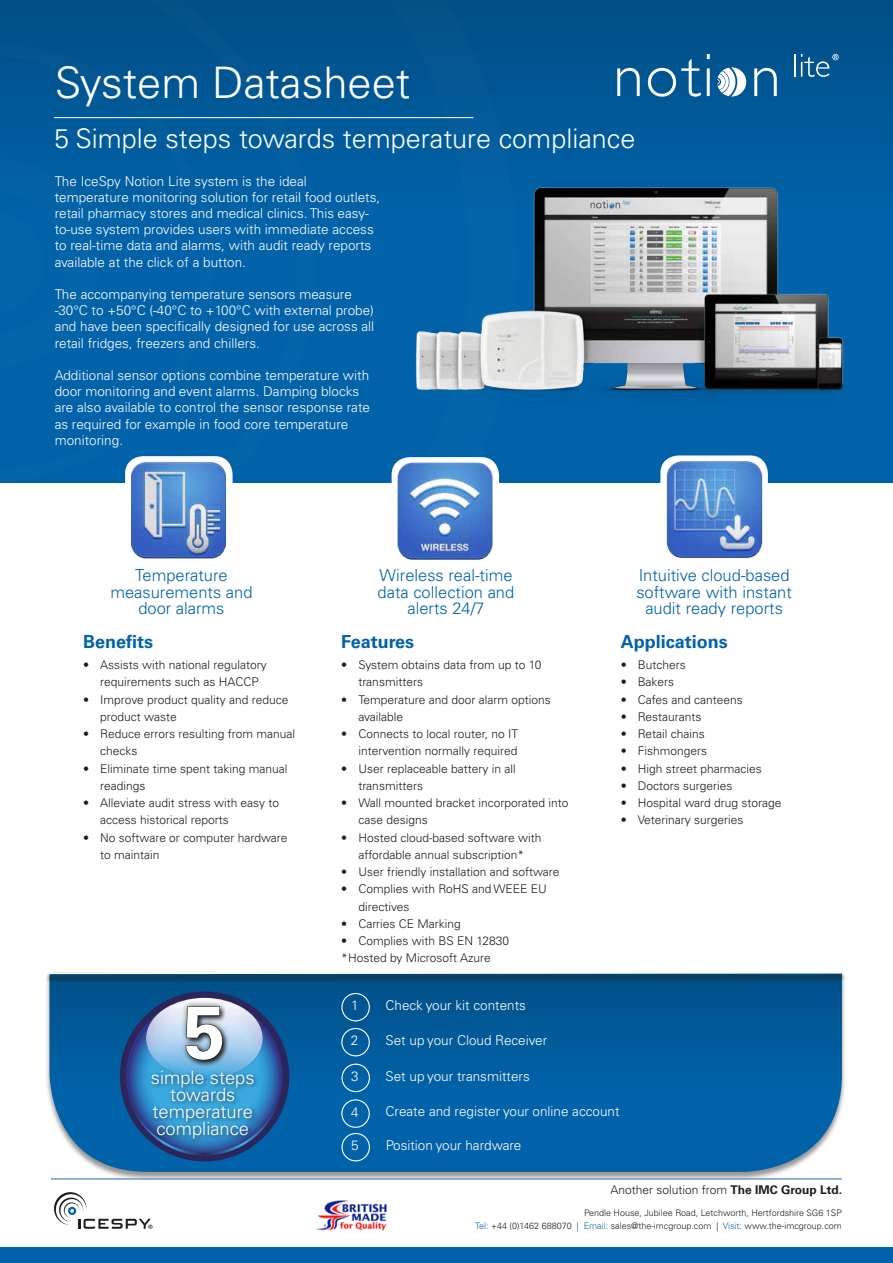
<style>
.page{position:relative;width:893px;height:1263px;background:#fff}
.page>*{position:absolute;margin:0;border:0;box-sizing:border-box;transform-origin:0 0}
.t1{font:700 74.4px "Univers LT Pro 65";color:#fff}
.t2{font:300 43.5px "Univers LT Pro 45";color:#fff}
.t3{font:300 27px "Univers LT Pro 45";color:#fff}
.t4{font:300 18.3px/16.8px "Univers LT Pro 45";color:#fff;text-align:center}
.t5{font:700 18px "Univers LT Pro 65";color:#0062a8}
.t6{font:300 16.5px/16.5px "Univers LT Pro 45";color:#0062a8;text-align:center}
.t7{font:300 13.5px/16.2px "Univers LT Pro 45";color:#fff}
.t8{font:300 12px/17.2px "Univers LT Pro 45";color:#1d1d1b}
.t9{font:300 9px/13.5px "Univers LT Pro 45";color:#1d1d1b;text-align:right}
.s1{font-family:"Univers LT Pro 65";font-weight:700}
.s2{color:#0062a8}
</style>
<div class="page">
<div style="left:0;top:0;width:893px;height:483px;background:linear-gradient(to bottom,#005490,#0067b0)"></div>
<svg style="left:315px;top:0;width:202px;height:483px;background:#005c9d"></svg>
<svg style="left:0;top:0;width:315px;height:483px;background:#005b9c"></svg>
<svg style="left:0;top:44px;width:213px;height:437px;background:#005ea1"></svg>
<div style="left:0;top:158px;width:99px;height:209px;background:#0463a8"></div>
<hr style="left:54px;top:117px;width:419px;height:1px;background:#fff">
<div style="left:45px;top:972px;width:801px;height:209px;background:#1d1d1b;opacity:.46"></div>
<svg style="left:50px;top:983px;width:792px;height:189px;background:#0761a1"></svg>
<div style="left:45px;top:971px;width:801px;height:12px;background:#1d1d1b;opacity:.96"></div>
<svg style="left:49px;top:971px;width:793px;height:3px"></svg>
<div style="left:120px;top:991px;width:169px;height:170px;background:#2b255c;border-radius:50%"></div>
<svg style="left:126px;top:998px;width:157px;height:157px;background:#4680b0"></svg>
<div style="left:125px;top:456px;width:108px;height:73px;background:#fff;border-radius:18px"></div>
<img style="left:131px;top:461px;width:94px;height:97px">
<div style="left:392px;top:457px;width:107px;height:81px;background:#fff;border-radius:18px"></div>
<img style="left:398px;top:462px;width:94px;height:98px">
<div style="left:660px;top:455px;width:108px;height:81px;background:#fff;border-radius:18px"></div>
<img style="left:665px;top:457px;width:99px;height:102px">
<div style="left:341px;top:1028px;width:29px;height:28px;border:1px solid #fff;border-radius:50%"></div>
<div style="left:341px;top:1064px;width:29px;height:28px;border:1px solid #fff;border-radius:50%"></div>
<div style="left:341px;top:1099px;width:29px;height:29px;border:1px solid #fff;border-radius:50%"></div>
<div style="left:341px;top:1133px;width:29px;height:28px;border:1px solid #fff;border-radius:50%"></div>
<img style="left:402px;top:176px;width:443px;height:229px">
<div style="left:341px;top:993px;width:29px;height:28px;border:1px solid #fff;border-radius:50%"></div>
<svg style="left:617px;top:68px;width:23px;height:28px"></svg>
<hr style="left:707px;top:68px;width:3px;height:28px;background:#fff">
<svg style="left:707px;top:54px;width:3px;height:5px"></svg>
<svg style="left:648px;top:59px;width:53px;height:38px;background:#3377a7"></svg>
<svg style="left:754px;top:68px;width:23px;height:28px"></svg>
<svg style="left:795px;top:54px;width:44px;height:23px"></svg>
<svg style="left:717px;top:67px;width:29px;height:30px"></svg>
<div style="left:0;top:1248px;width:893px;height:15px;background:#0062a8"></div>
<hr style="left:51px;top:1178px;width:791px;height:2px;background:#6b98cc">
<svg style="left:54px;top:1192px;width:99px;height:37px"></svg>
<img style="left:316px;top:1200px;width:71px;height:31px">
<h2 class="t2" style="left:55px;top:56px;width:357px">System Datasheet</h2>
<h3 class="t3" style="left:54px;top:122px;width:583px">5 Simple steps towards temperature compliance</h3>
<p class="t7" style="left:55px;top:173px;width:327px">The IceSpy Notion Lite system is the ideal temperature monitoring solution for retail food outlets, retail pharmacy stores and medical clinics. This easy&shy;to-use system provides users with immediate access to real-time data and alarms, with audit ready reports available at the click of a button.</p>
<p class="t7" style="left:55px;top:286px;width:321px">The accompanying temperature sensors measure -30°C to +50°C (-40°C to +100°C with external probe) and have been specifically designed for use across all retail fridges, freezers and chillers.</p>
<p class="t7" style="left:55px;top:367px;width:317px">Additional sensor options combine temperature with door monitoring and event alarms. Damping blocks are also available to control the sensor response rate as required for example in food core temperature monitoring.</p>
<h3 class="t6" style="left:110px;top:567px;width:144px">Temperature measurements and door alarms</h3>
<h3 class="t6" style="left:378px;top:567px;width:138px">Wireless real-time data collection and alerts 24/7</h3>
<h3 class="t6" style="left:636px;top:567px;width:157px">Intuitive cloud-based software with instant audit ready reports</h3>
<h3 class="t5" style="left:83px;top:630px;width:72px">Benefits</h3>
<p class="t8" style="left:100px;top:656px;width:168px;text-indent:-17px">• Assists with national regulatory requirements such as HACCP</p>
<p class="t8" style="left:100px;top:691px;width:190px;text-indent:-17px">• Improve product quality and reduce product waste</p>
<p class="t8" style="left:100px;top:725px;width:196px;text-indent:-17px">• Reduce errors resulting from manual checks</p>
<p class="t8" style="left:100px;top:760px;width:189px;text-indent:-17px">• Eliminate time spent taking manual readings</p>
<p class="t8" style="left:100px;top:794px;width:180px;text-indent:-17px">• Alleviate audit stress with easy to access historical reports</p>
<p class="t8" style="left:100px;top:829px;width:189px;text-indent:-17px">• No software or computer hardware to maintain</p>
<h1 class="t1" style="left:184px;top:988px;width:43px">5</h1>
<h3 class="t4" style="left:151px;top:1069px;width:105px">simple steps towards temperature compliance</h3>
<h3 class="t5" style="left:341px;top:630px;width:74px">Features</h3>
<p class="t8" style="left:358px;top:656px;width:185px;text-indent:-17px">• System obtains data from up to 10 transmitters</p>
<p class="t8" style="left:358px;top:691px;width:194px;text-indent:-17px">• Temperature and door alarm options available</p>
<p class="t8" style="left:341px;top:725px;width:178px;text-align:right">• Connects to local router, no IT intervention normally required</p>
<p class="t8" style="left:358px;top:760px;width:159px;text-indent:-17px">• User replaceable battery in all transmitters</p>
<p class="t8" style="left:358px;top:794px;width:212px;text-indent:-17px">• Wall mounted bracket incorporated into case designs</p>
<p class="t8" style="left:341px;top:829px;width:202px;text-align:center">• Hosted cloud-based software with affordable annual subscription*</p>
<p class="t8" style="left:341px;top:863px;width:220px">• User friendly installation and software</p>
<p class="t8" style="left:358px;top:880px;width:190px;text-indent:-17px">• Complies with RoHS and WEEE EU directives</p>
<p class="t8" style="left:341px;top:915px;width:121px">• Carries CE Marking</p>
<p class="t8" style="left:341px;top:932px;width:169px">• Complies with BS EN 12830 *Hosted by Microsoft Azure</p>
<h3 class="t5" style="left:621px;top:630px;width:109px">Applications</h3>
<p class="t8" style="left:621px;top:656px;width:67px">• Butchers</p>
<p class="t8" style="left:621px;top:673px;width:55px">• Bakers</p>
<p class="t8" style="left:621px;top:691px;width:123px">• Cafes and canteens</p>
<p class="t8" style="left:621px;top:708px;width:82px">• Restaurants</p>
<p class="t8" style="left:621px;top:725px;width:86px">• Retail chains</p>
<p class="t8" style="left:621px;top:742px;width:88px">• Fishmongers</p>
<p class="t8" style="left:621px;top:760px;width:143px">• High street pharmacies</p>
<p class="t8" style="left:621px;top:777px;width:113px">• Doctors surgeries</p>
<p class="t8" style="left:621px;top:794px;width:162px">• Hospital ward drug storage</p>
<p class="t8" style="left:621px;top:811px;width:124px">• Veterinary surgeries</p>
<p class="t7" style="left:351px;top:997px;width:9px">1</p>
<p class="t7" style="left:351px;top:1032px;width:9px">2</p>
<p class="t7" style="left:351px;top:1068px;width:9px">3</p>
<p class="t7" style="left:351px;top:1104px;width:9px">4</p>
<p class="t7" style="left:351px;top:1137px;width:9px">5</p>
<p class="t7" style="left:385px;top:997px;width:142px">Check your kit contents</p>
<p class="t7" style="left:385px;top:1032px;width:163px">Set up your Cloud Receiver</p>
<p class="t7" style="left:385px;top:1068px;width:146px">Set up your transmitters</p>
<p class="t7" style="left:385px;top:1103px;width:236px">Create and register your online account</p>
<p class="t7" style="left:386px;top:1137px;width:137px">Position your hardware</p>
<p class="t8" style="left:610px;top:1181px;width:233px">Another solution from <span class="s1">The IMC Group Ltd.</span></p>
<p class="t9" style="left:475px;top:1206px;width:368px">Pendle House, Jubilee Road, Letchworth, Hertfordshire SG6 1SP<br><span class="s2">Tel:</span> +44 (0)1462 688070 | <span class="s2">Email:</span> sales@the-imcgroup.com | <span class="s2">Visit:</span> www.the-imcgroup.com</p>
</div>
